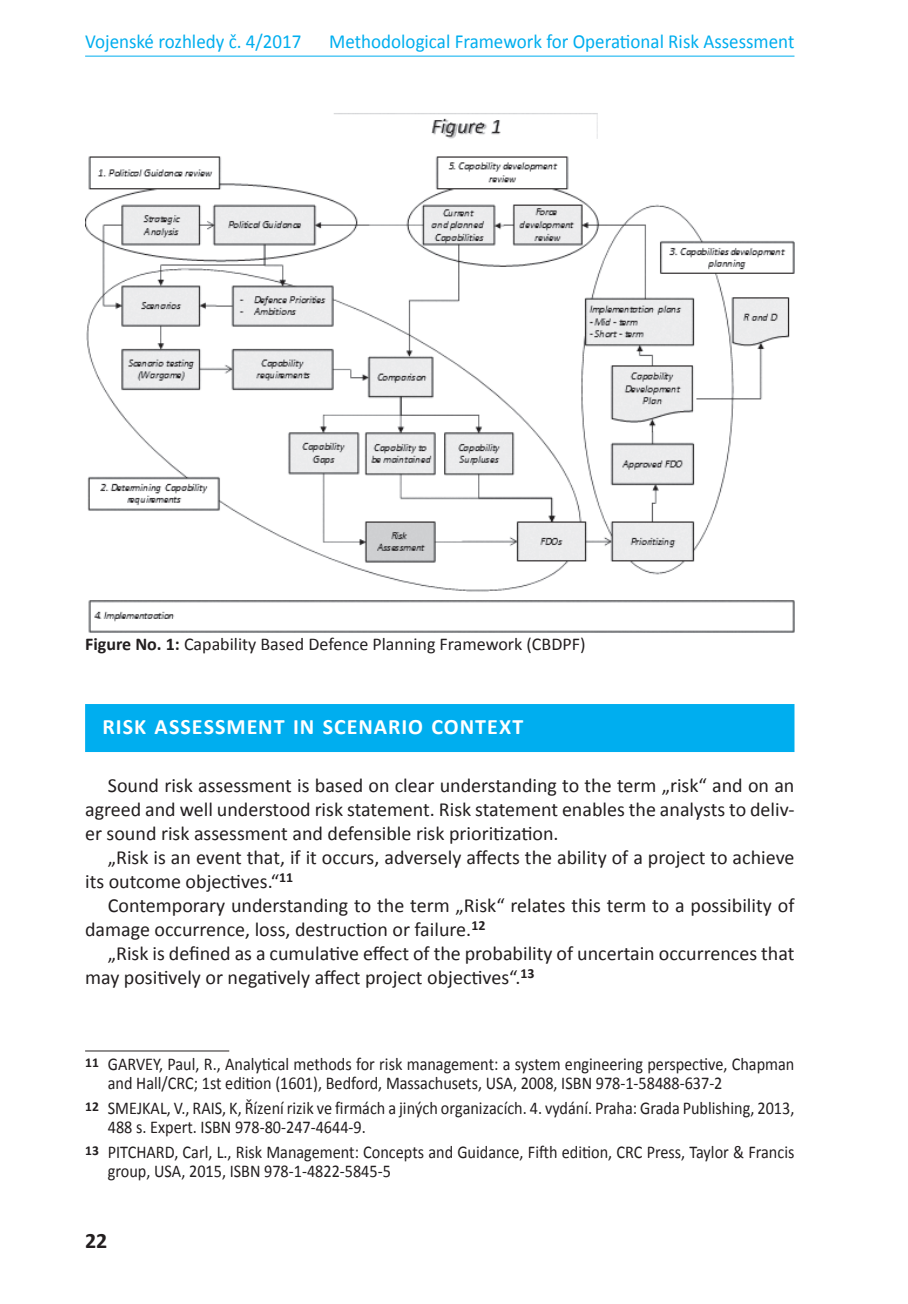
<style>
.page{position:relative;width:908px;height:1304px;background:#fff}
.page>*{position:absolute;margin:0;border:0;box-sizing:border-box;transform-origin:0 0}
.t1{font:700 22px "Calibri";letter-spacing:.045em;color:#fff}
.t2{font:700 22px "Calibri";color:#231f20}
.t3{font:20px/24px "Calibri";color:#231f20}
.t4{font:20px "Calibri";color:#00aeef;scale:.95 1}
.t5{font:18px/19px "Calibri";color:#231f20;scale:.9 1}
.t6{font:18px "Calibri";color:#231f20}
.s1{font-weight:700}
</style>
<div class="page">
<hr style="left:85px;top:56px;width:709px;height:1px;background:#00aeef">
<div style="left:85px;top:704px;width:709px;height:48px;background:#00aeef"></div>
<hr style="left:85px;top:1050px;width:144px;height:1px;background:#231f20">
<img style="left:85px;top:113px;width:709px;height:520px">
<p class="t4" style="left:85px;top:29px;width:229px">Vojenské rozhledy č. 4/2017</p>
<p class="t4" style="left:329px;top:29px;width:491px">Methodological Framework for Operational Risk Assessment</p>
<p class="t6" style="left:85px;top:633px;width:501px"><span class="s1">Figure No. 1:</span> Capability Based Defence Planning Framework (CBDPF)</p>
<p class="t1" style="left:102px;top:713px;width:422px">RISK ASSESSMENT IN SCENARIO CONTEXT</p>
<p class="t3" style="left:85px;top:773px;width:710px;text-align:justify;text-indent:23px">Sound risk assessment is based on clear understanding to the term „risk“ and on an agreed and well understood risk statement. Risk statement enables the analysts to deliv&shy;er sound risk assessment and defensible risk prioritization.</p>
<p class="t3" style="left:85px;top:845px;width:710px;text-indent:23px">„Risk is an event that, if it occurs, adversely affects the ability of a project to achieve its outcome objectives.“<sup>11</sup></p>
<p class="t3" style="left:85px;top:893px;width:710px;text-indent:23px">Contemporary understanding to the term „Risk“ relates this term to a possibility of damage occurrence, loss, destruction or failure.<sup>12</sup></p>
<p class="t3" style="left:85px;top:941px;width:710px;text-indent:23px">„Risk is defined as a cumulative effect of the probability of uncertain occurrences that may positively or negatively affect project objectives“.<sup>13</sup></p>
<p class="t5" style="left:108px;top:1055px;width:764px;text-indent:-23px"><sup>11</sup> GARVEY, Paul, R., Analytical methods for risk management: a system engineering perspective, Chapman and Hall/CRC; 1st edition (1601), Bedford, Massachusets, USA, 2008, ISBN 978-1-58488-637-2</p>
<p class="t5" style="left:108px;top:1099px;width:764px;text-indent:-23px"><sup>12</sup> SMEJKAL, V., RAIS, K, Řízení rizik ve firmách a jiných organizacích. 4. vydání. Praha: Grada Publishing, 2013,<br>488 s. Expert. ISBN 978-80-247-4644-9.</p>
<p class="t5" style="left:108px;top:1143px;width:764px;text-indent:-23px"><sup>13</sup> PITCHARD, Carl, L., Risk Management: Concepts and Guidance, Fifth edition, CRC Press, Taylor &amp; Francis group, USA, 2015, ISBN 978-1-4822-5845-5</p>
<p class="t2" style="left:85px;top:1227px;width:24px">22</p>
</div>
